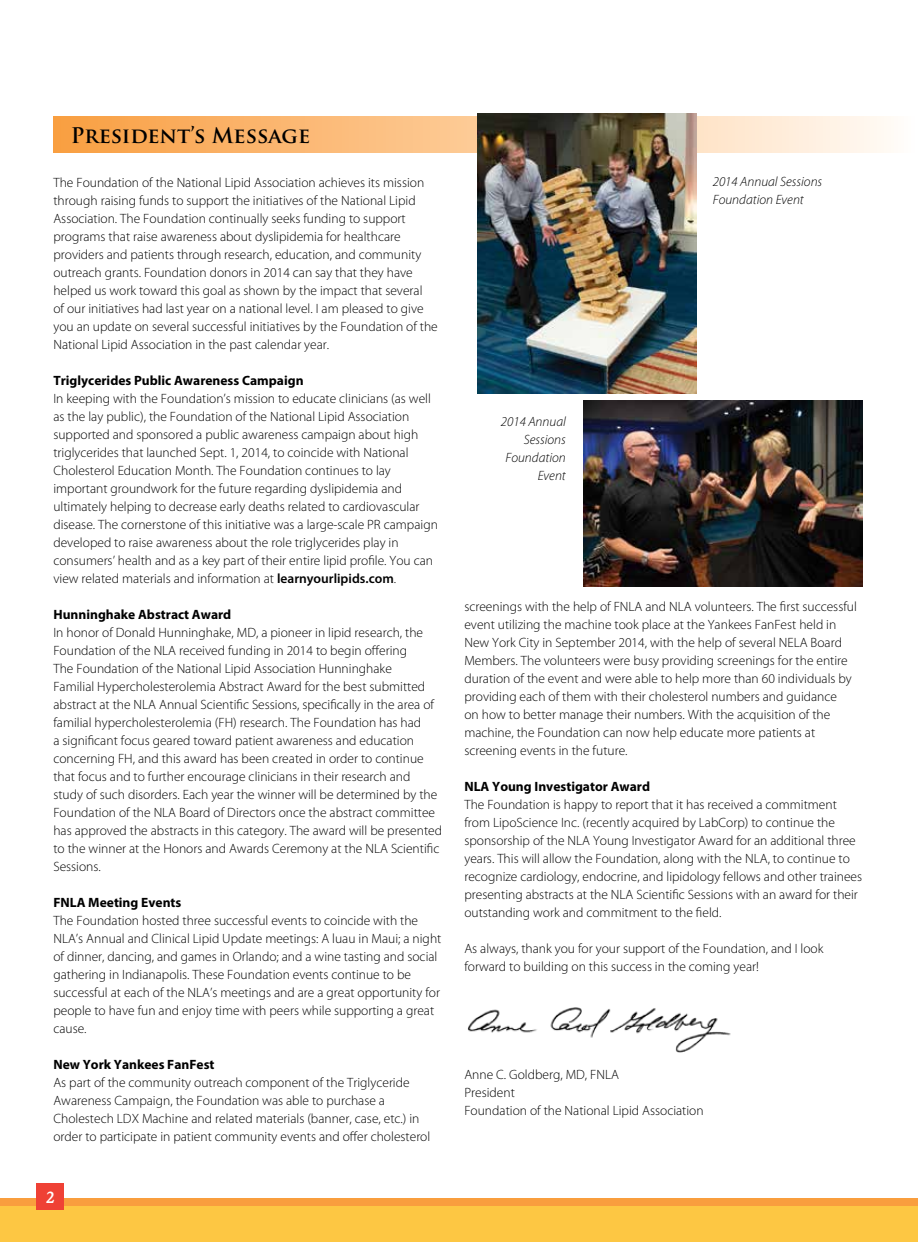
<style>
.page{position:relative;width:918px;height:1242px;background:#fff}
.page>*{position:absolute;margin:0;border:0;box-sizing:border-box;transform-origin:0 0}
.t1{font:700 21px "Trajan Pro";color:#000}
.t2{font:700 16.5px "Weidemann IT Cby BT";color:#fff}
.t3{font:300 13.5px/18px "Myriad Pro";color:#000}
.t4{font:700 13.5px "Myriad Pro";color:#000}
.t5{font:italic 300 13.5px/18px "Myriad Pro";color:#000}
.s1{font-weight:600}
</style>
<div class="page">
<svg style="left:53px;top:116px;width:838px;height:37px;background:#fcc68f"></svg>
<div style="left:0;top:1203px;width:918px;height:39px;background:#fdc743"></div>
<div style="left:0;top:1198px;width:918px;height:8px;background:#f99e3e"></div>
<div style="left:37px;top:1183px;width:27px;height:27px;background:#ef4135"></div>
<img style="left:477px;top:113px;width:219px;height:280px">
<img style="left:583px;top:401px;width:279px;height:186px">
<img style="left:467px;top:1007px;width:264px;height:46px">
<h1 class="t1" style="left:71px;top:122px;width:241px">President’s Message</h1>
<p class="t3" style="left:53px;top:174px;width:386px">The Foundation of the National Lipid Association achieves its mission through raising funds to support the initiatives of the National Lipid Association. The Foundation continually seeks funding to support programs that raise awareness about dyslipidemia for healthcare providers and patients through research, education, and community outreach grants. Foundation donors in 2014 can say that they have helped us work toward this goal as shown by the impact that several<br>of our initiatives had last year on a national level. I am pleased to give you an update on several successful initiatives by the Foundation of the National Lipid Association in the past calendar year.</p>
<p class="t4" style="left:53px;top:372px;width:252px">Triglycerides Public Awareness Campaign</p>
<p class="t3" style="left:53px;top:390px;width:386px">In keeping with the Foundation’s mission to educate clinicians (as well as the lay public), the Foundation of the National Lipid Association supported and sponsored a public awareness campaign about high triglycerides that launched Sept. 1, 2014, to coincide with National Cholesterol Education Month. The Foundation continues to lay important groundwork for the future regarding dyslipidemia and ultimately helping to decrease early deaths related to cardiovascular disease. The cornerstone of this initiative was a large-scale PR campaign developed to raise awareness about the role triglycerides play in consumers’ health and as a key part of their entire lipid profile. You can view related materials and information at <span class="s1">learnyourlipids.com</span>.</p>
<p class="t4" style="left:53px;top:606px;width:179px">Hunninghake Abstract Award</p>
<p class="t3" style="left:53px;top:624px;width:390px">In honor of Donald Hunninghake, MD, a pioneer in lipid research, the Foundation of the NLA received funding in 2014 to begin offering<br>The Foundation of the National Lipid Association Hunninghake<br>Familial Hypercholesterolemia Abstract Award for the best submitted abstract at the NLA Annual Scientific Sessions, specifically in the area of familial hypercholesterolemia (FH) research. The Foundation has had<br>a significant focus geared toward patient awareness and education concerning FH, and this award has been created in order to continue that focus and to further encourage clinicians in their research and study of such disorders. Each year the winner will be determined by the Foundation of the NLA Board of Directors once the abstract committee has approved the abstracts in this category. The award will be presented to the winner at the Honors and Awards Ceremony at the NLA Scientific Sessions.</p>
<p class="t4" style="left:53px;top:894px;width:129px">FNLA Meeting Events</p>
<p class="t3" style="left:53px;top:911px;width:389px">The Foundation hosted three successful events to coincide with the NLA’s Annual and Clinical Lipid Update meetings: A luau in Maui; a night of dinner, dancing, and games in Orlando; and a wine tasting and social gathering in Indianapolis. These Foundation events continue to be successful at each of the NLA’s meetings and are a great opportunity for people to have fun and enjoy time with peers while supporting a great cause.</p>
<p class="t4" style="left:53px;top:1056px;width:163px">New York Yankees FanFest</p>
<p class="t3" style="left:53px;top:1073px;width:378px">As part of the community outreach component of the Triglyceride Awareness Campaign, the Foundation was able to purchase a Cholestech LDX Machine and related materials (banner, case, etc.) in order to participate in patient community events and offer cholesterol</p>
<p class="t2" style="left:46px;top:1187px;width:11px">2</p>
<p class="t5" style="left:501px;top:412px;width:66px;text-align:right">2014 Annual<br>Sessions<br>Foundation<br>Event</p>
<p class="t5" style="left:713px;top:173px;width:111px">2014 Annual Sessions<br>Foundation Event</p>
<p class="t3" style="left:464px;top:597px;width:394px">screenings with the help of FNLA and NLA volunteers. The first successful event utilizing the machine took place at the Yankees FanFest held in New York City in September 2014, with the help of several NELA Board Members. The volunteers were busy providing screenings for the entire duration of the event and were able to help more than 60 individuals by providing each of them with their cholesterol numbers and guidance<br>on how to better manage their numbers. With the acquisition of the machine, the Foundation can now help educate more patients at screening events in the future.</p>
<p class="t4" style="left:464px;top:777px;width:187px">NLA Young Investigator Award</p>
<p class="t3" style="left:464px;top:795px;width:399px">The Foundation is happy to report that it has received a commitment from LipoScience Inc. (recently acquired by LabCorp) to continue the sponsorship of the NLA Young Investigator Award for an additional three years. This will allow the Foundation, along with the NLA, to continue to recognize cardiology, endocrine, and lipidology fellows and other trainees presenting abstracts at the NLA Scientific Sessions with an award for their outstanding work and commitment to the field.</p>
<p class="t3" style="left:464px;top:939px;width:361px">As always, thank you for your support of the Foundation, and I look forward to building on this success in the coming year!</p>
<p class="t3" style="left:464px;top:1065px;width:241px">Anne C. Goldberg, MD, FNLA<br>President<br>Foundation of the National Lipid Association</p>
</div>
